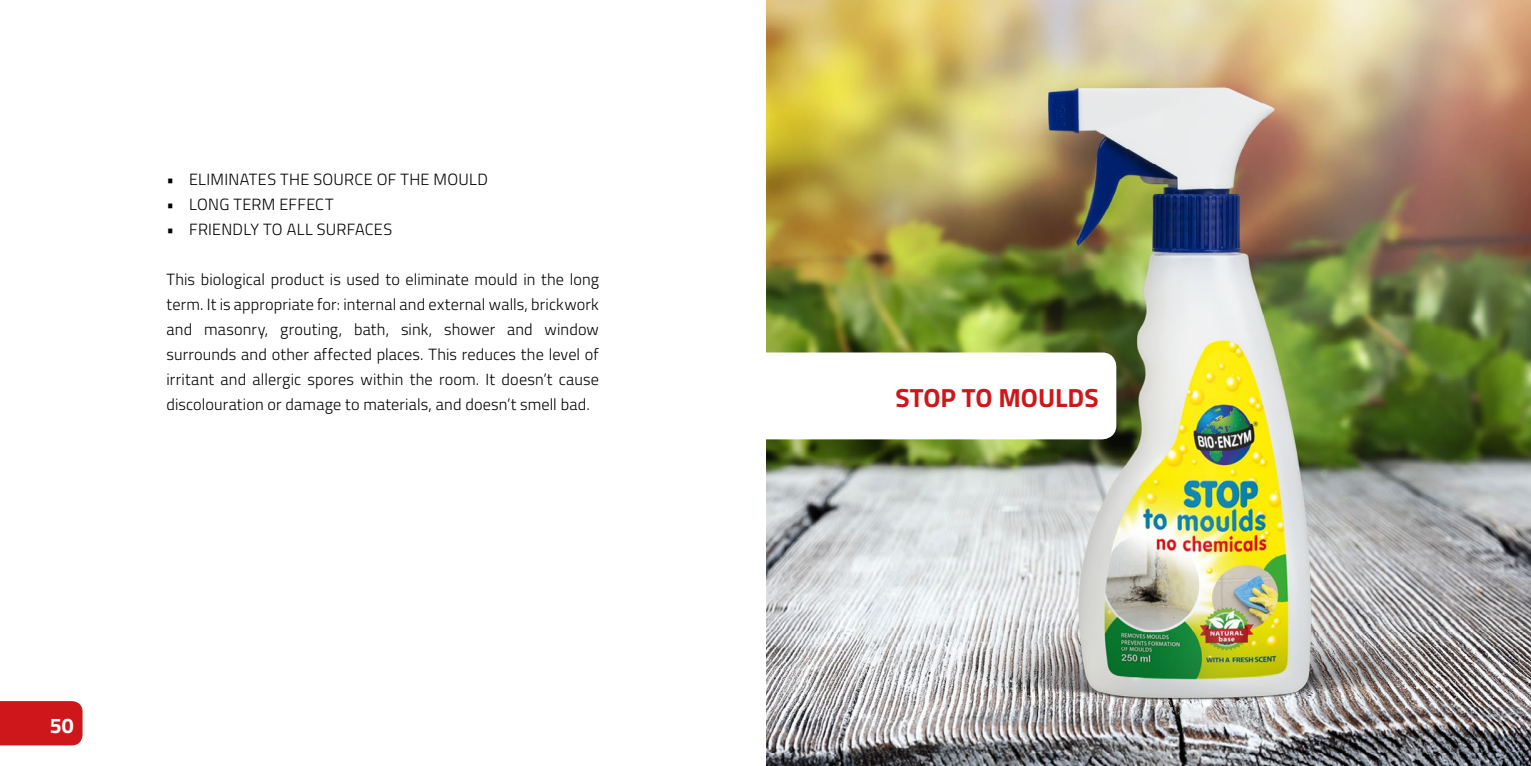
<style>
.page{position:relative;width:1531px;height:766px;background:#fff}
.page>*{position:absolute;margin:0;border:0;box-sizing:border-box;transform-origin:0 0}
.t1{font:700 26.25px "Titillium Web";color:#cd171a}
.t2{font:700 21.25px "Titillium Web";color:#fff}
.t3{font:300 16.25px/25px "Titillium Web";letter-spacing:.015em;color:#000;text-align:justify}
</style>
<div class="page">
<div style="left:0;top:701px;width:83px;height:44px;background:#cd171a"></div>
<img style="left:766px;top:0;width:765px;height:765px">
<div style="left:641px;top:352px;width:475px;height:87px;background:#fff;border-radius:14px"></div>
<p class="t3" style="left:167px;top:166px;width:323px">• ELIMINATES THE SOURCE OF THE MOULD</p>
<p class="t3" style="left:167px;top:191px;width:168px">• LONG TERM EFFECT</p>
<p class="t3" style="left:167px;top:216px;width:227px">• FRIENDLY TO ALL SURFACES</p>
<p class="t3" style="left:167px;top:266px;width:434px">This biological product is used to eliminate mould in the long term. It is appropriate for: internal and external walls, brickwork and masonry, grouting, bath, sink, shower and window surrounds and other affected places. This reduces the level of irritant and allergic spores within the room. It doesn’t cause discolouration or damage to materials, and doesn’t smell bad.</p>
<h2 class="t2" style="left:50px;top:708px;width:25px">50</h2>
<h1 class="t1" style="left:895px;top:378px;width:205px">STOP TO MOULDS</h1>
</div>
